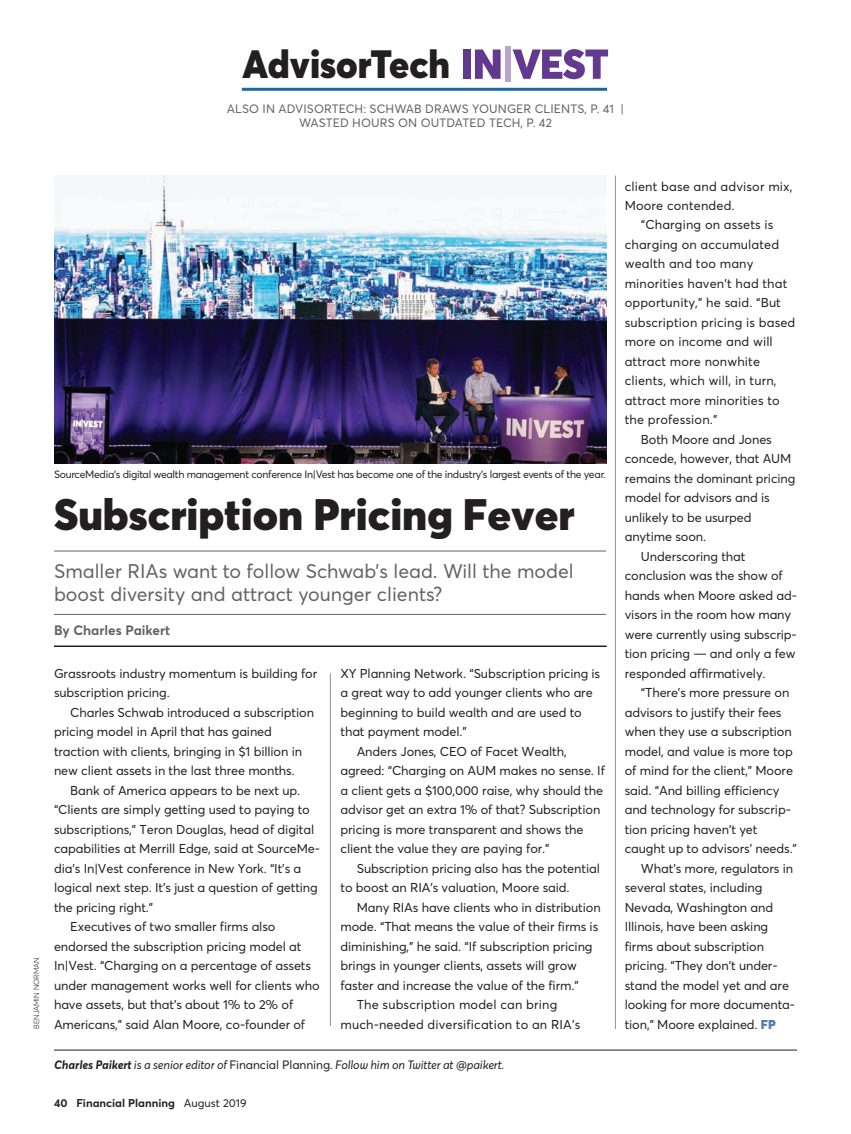
<style>
.page{position:relative;width:851px;height:1134px;background:#fff}
.page>*{position:absolute;margin:0;border:0;box-sizing:border-box;transform-origin:0 0}
.t1{font:900 43.5px "Averta";color:#231f20}
.t2{font:900 39px "Averta";color:#231f20;scale:.95 1}
.t3{font:19.5px/22.5px "Averta";color:#636366}
.t4{font:700 13.5px "Averta";color:#636366}
.t5{font:12.75px "Averta";letter-spacing:-.01em;color:#231f20}
.t6{font:12.75px "Averta";letter-spacing:.01em;color:#231f20}
.t7{font:12px/14.4px "Averta";letter-spacing:.01em;color:#636366;text-align:center}
.t8{font:italic 12px "Averta";letter-spacing:-.01em;color:#231f20}
.t9{font:700 11.25px "Averta";color:#231f20}
.t10{font:10.5px "Averta";letter-spacing:-.03em;color:#231f20}
.t11{font:300 7.5px "Averta";letter-spacing:-.01em;color:#231f20}
.s1{font-weight:700}
.s2{font-style:normal}
.s3{font-weight:400}
.s4{font-weight:900;color:#517caf}
</style>
<div class="page">
<hr style="left:330px;top:674px;width:1px;height:352px;background:#939598">
<hr style="left:615px;top:176px;width:1px;height:853px;background:#939598">
<hr style="left:54px;top:551px;width:552px;height:1px;background:#636366">
<hr style="left:54px;top:614px;width:552px;height:1px;background:#636366">
<hr style="left:54px;top:646px;width:552px;height:1px;background:#231f20">
<img style="left:54px;top:176px;width:552px;height:288px">
<hr style="left:54px;top:1050px;width:742px;height:1px;background:#231f20">
<hr style="left:242px;top:88px;width:365px;height:3px;background:#1b69a2">
<div style="left:505px;top:46px;width:5px;height:36px;background:#bca5cc"></div>
<div style="left:463px;top:50px;width:8px;height:29px;background:#633990"></div>
<svg style="left:475px;top:50px;width:25px;height:29px"></svg>
<svg style="left:512px;top:49px;width:96px;height:30px"></svg>
<p class="t2" style="left:242px;top:39px;width:220px">AdvisorTech</p>
<p class="t7" style="left:227px;top:101px;width:398px">ALSO IN ADVISORTECH: SCHWAB DRAWS YOUNGER CLIENTS, P. 41 |<br>WASTED HOURS ON OUTDATED TECH, P. 42</p>
<p class="t11" style="left:32px;top:1029px;width:73px;rotate:-90deg">BENJAMIN NORMAN</p>
<p class="t10" style="left:54px;top:468px;width:553px">SourceMedia’s digital wealth management conference In|Vest has become one of the industry’s largest events of the year.</p>
<p class="t1" style="left:54px;top:487px;width:522px">Subscription Pricing Fever</p>
<p class="t3" style="left:54px;top:560px;width:521px">Smaller RIAs want to follow Schwab’s lead. Will the model boost diversity and attract younger clients?</p>
<p class="t4" style="left:54px;top:622px;width:118px">By Charles Paikert</p>
<p class="t5" style="left:54px;top:666px;width:265px">Grassroots industry momentum is building for</p>
<p class="t5" style="left:54px;top:685px;width:117px">subscription pricing.</p>
<p class="t5" style="left:70px;top:705px;width:245px">Charles Schwab introduced a subscription</p>
<p class="t5" style="left:54px;top:724px;width:219px">pricing model in April that has gained</p>
<p class="t5" style="left:54px;top:744px;width:250px">traction with clients, bringing in $1 billion in</p>
<p class="t5" style="left:54px;top:763px;width:242px">new client assets in the last three months.</p>
<p class="t5" style="left:70px;top:782px;width:231px">Bank of America appears to be next up.</p>
<p class="t5" style="left:54px;top:802px;width:257px">“Clients are simply getting used to paying to</p>
<p class="t5" style="left:54px;top:821px;width:262px">subscriptions,” Teron Douglas, head of digital</p>
<p class="t5" style="left:54px;top:841px;width:267px">capabilities at Merrill Edge, said at SourceMe-</p>
<p class="t5" style="left:54px;top:860px;width:249px">dia’s In|Vest conference in New York. “It’s a</p>
<p class="t5" style="left:54px;top:880px;width:265px">logical next step. It’s just a question of getting</p>
<p class="t5" style="left:54px;top:899px;width:101px">the pricing right.”</p>
<p class="t5" style="left:70px;top:919px;width:207px">Executives of two smaller firms also</p>
<p class="t5" style="left:54px;top:938px;width:249px">endorsed the subscription pricing model at</p>
<p class="t5" style="left:54px;top:958px;width:258px">In|Vest. “Charging on a percentage of assets</p>
<p class="t5" style="left:54px;top:977px;width:267px">under management works well for clients who</p>
<p class="t5" style="left:54px;top:997px;width:241px">have assets, but that’s about 1% to 2% of</p>
<p class="t5" style="left:54px;top:1016px;width:253px">Americans,” said Alan Moore, co-founder of</p>
<p class="t5" style="left:340px;top:665px;width:261px">XY Planning Network. “Subscription pricing is</p>
<p class="t5" style="left:340px;top:685px;width:254px">a great way to add younger clients who are</p>
<p class="t5" style="left:340px;top:704px;width:243px">beginning to build wealth and are used to</p>
<p class="t5" style="left:340px;top:724px;width:128px">that payment model.”</p>
<p class="t5" style="left:357px;top:743px;width:211px">Anders Jones, CEO of Facet Wealth,</p>
<p class="t5" style="left:340px;top:763px;width:266px">agreed: “Charging on AUM makes no sense. If</p>
<p class="t5" style="left:340px;top:782px;width:264px">a client gets a $100,000 raise, why should the</p>
<p class="t5" style="left:340px;top:802px;width:261px">advisor get an extra 1% of that? Subscription</p>
<p class="t5" style="left:340px;top:821px;width:245px">pricing is more transparent and shows the</p>
<p class="t5" style="left:340px;top:841px;width:210px">client the value they are paying for.”</p>
<p class="t5" style="left:357px;top:860px;width:245px">Subscription pricing also has the potential</p>
<p class="t5" style="left:340px;top:880px;width:230px">to boost an RIA’s valuation, Moore said.</p>
<p class="t5" style="left:357px;top:899px;width:245px">Many RIAs have clients who in distribution</p>
<p class="t5" style="left:340px;top:919px;width:259px">mode. “That means the value of their firms is</p>
<p class="t5" style="left:340px;top:938px;width:253px">diminishing,” he said. “If subscription pricing</p>
<p class="t5" style="left:340px;top:958px;width:238px">brings in younger clients, assets will grow</p>
<p class="t5" style="left:340px;top:977px;width:240px">faster and increase the value of the firm.”</p>
<p class="t6" style="left:357px;top:997px;width:202px">The subscription model can bring</p>
<p class="t6" style="left:340px;top:1016px;width:241px">much-needed diversification to an RIA’s</p>
<p class="t8" style="left:54px;top:1057px;width:452px"><span class="s1">Charles Paikert</span> is a senior editor of <span class="s2">Financial Planning</span>. Follow him on Twitter at @paikert.</p>
<p class="t9" style="left:54px;top:1096px;width:194px">40 Financial Planning <span class="s3">August 2019</span></p>
<p class="t6" style="left:624px;top:178px;width:169px">client base and advisor mix,</p>
<p class="t6" style="left:624px;top:198px;width:111px">Moore contended.</p>
<p class="t6" style="left:641px;top:217px;width:134px">“Charging on assets is</p>
<p class="t6" style="left:624px;top:237px;width:156px">charging on accumulated</p>
<p class="t6" style="left:624px;top:256px;width:130px">wealth and too many</p>
<p class="t6" style="left:624px;top:276px;width:164px">minorities haven’t had that</p>
<p class="t6" style="left:624px;top:295px;width:158px">opportunity,” he said. “But</p>
<p class="t6" style="left:624px;top:314px;width:172px">subscription pricing is based</p>
<p class="t6" style="left:624px;top:334px;width:150px">more on income and will</p>
<p class="t6" style="left:624px;top:353px;width:137px">attract more nonwhite</p>
<p class="t6" style="left:624px;top:373px;width:153px">clients, which will, in turn,</p>
<p class="t6" style="left:624px;top:392px;width:157px">attract more minorities to</p>
<p class="t6" style="left:624px;top:412px;width:94px">the profession.”</p>
<p class="t5" style="left:641px;top:431px;width:132px">Both Moore and Jones</p>
<p class="t5" style="left:624px;top:451px;width:168px">concede, however, that AUM</p>
<p class="t5" style="left:624px;top:470px;width:172px">remains the dominant pricing</p>
<p class="t5" style="left:624px;top:490px;width:146px">model for advisors and is</p>
<p class="t5" style="left:624px;top:509px;width:128px">unlikely to be usurped</p>
<p class="t5" style="left:624px;top:529px;width:83px">anytime soon.</p>
<p class="t5" style="left:641px;top:548px;width:106px">Underscoring that</p>
<p class="t5" style="left:624px;top:568px;width:159px">conclusion was the show of</p>
<p class="t5" style="left:624px;top:587px;width:174px">hands when Moore asked ad-</p>
<p class="t5" style="left:624px;top:607px;width:168px">visors in the room how many</p>
<p class="t5" style="left:624px;top:626px;width:173px">were currently using subscrip-</p>
<p class="t5" style="left:624px;top:646px;width:172px">tion pricing — and only a few</p>
<p class="t5" style="left:624px;top:665px;width:142px">responded affirmatively.</p>
<p class="t5" style="left:641px;top:685px;width:150px">“There’s more pressure on</p>
<p class="t5" style="left:624px;top:704px;width:158px">advisors to justify their fees</p>
<p class="t5" style="left:624px;top:724px;width:168px">when they use a subscription</p>
<p class="t5" style="left:624px;top:743px;width:170px">model, and value is more top</p>
<p class="t5" style="left:624px;top:763px;width:170px">of mind for the client,” Moore</p>
<p class="t5" style="left:624px;top:782px;width:156px">said. “And billing efficiency</p>
<p class="t5" style="left:624px;top:802px;width:168px">and technology for subscrip-</p>
<p class="t5" style="left:624px;top:821px;width:134px">tion pricing haven’t yet</p>
<p class="t5" style="left:624px;top:841px;width:174px">caught up to advisors’ needs.”</p>
<p class="t5" style="left:641px;top:860px;width:154px">What’s more, regulators in</p>
<p class="t5" style="left:624px;top:880px;width:139px">several states, including</p>
<p class="t5" style="left:624px;top:899px;width:150px">Nevada, Washington and</p>
<p class="t5" style="left:624px;top:919px;width:145px">Illinois, have been asking</p>
<p class="t5" style="left:624px;top:938px;width:141px">firms about subscription</p>
<p class="t5" style="left:624px;top:958px;width:154px">pricing. “They don’t under-</p>
<p class="t5" style="left:624px;top:977px;width:166px">stand the model yet and are</p>
<p class="t5" style="left:624px;top:997px;width:172px">looking for more documenta-</p>
<p class="t5" style="left:624px;top:1016px;width:152px">tion,” Moore explained. <span class="s4">FP</span></p>
</div>
